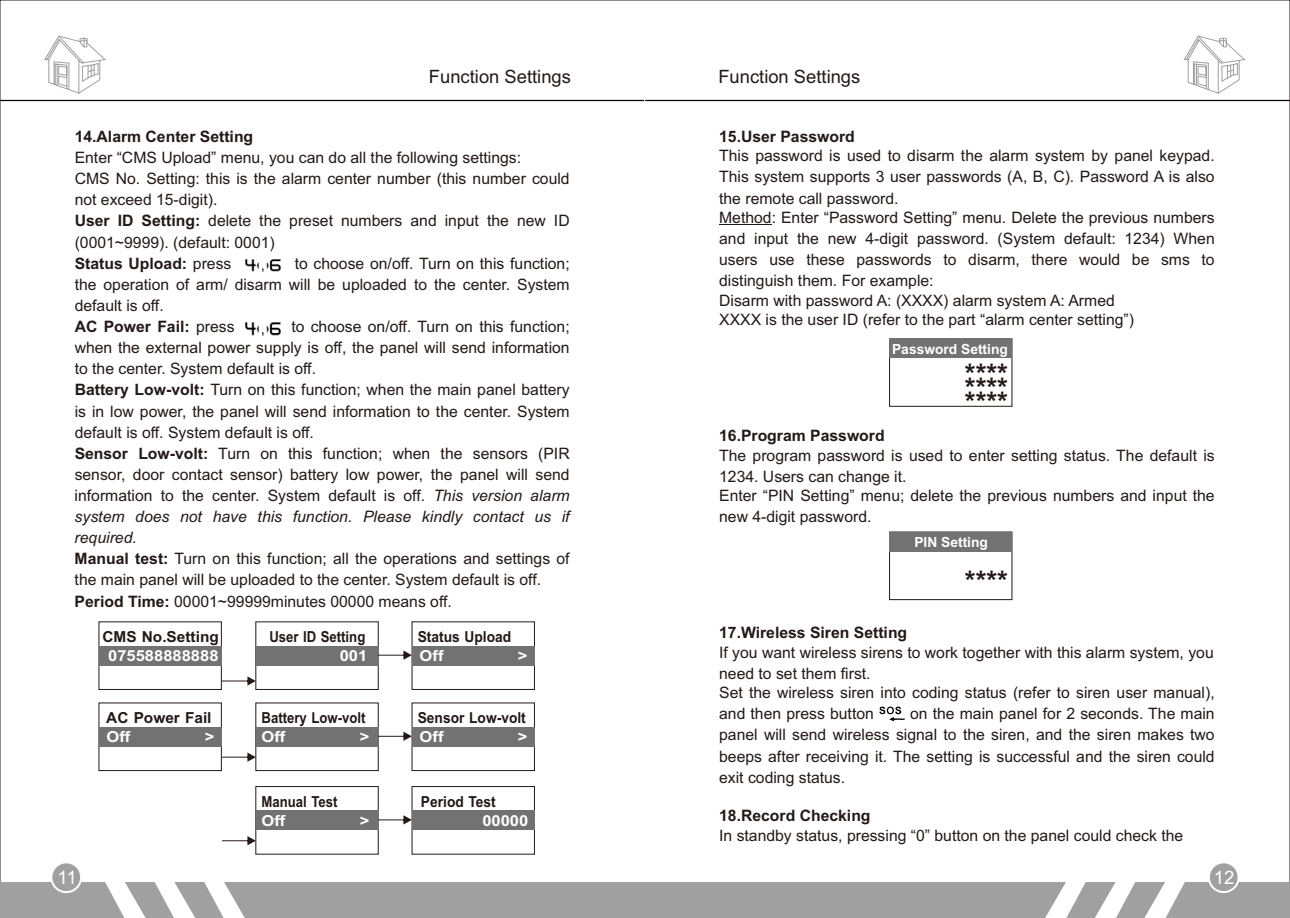
<style>
.page{position:relative;width:1290px;height:918px;background:#fff}
.page>*{position:absolute;margin:0;border:0;box-sizing:border-box;transform-origin:0 0}
.t1{font:700 28px "Arial";color:#231916}
.t2{font:18.55px "Arial";color:#fff}
.t3{font:18.38px "Arial";color:#231916}
.t4{font:15.75px/21.2px "Arial";color:#231916}
.t5{font:700 15.75px "Arial";color:#231916}
.t6{font:700 15.22px "Arial";color:#fff;scale:1.09 1}
.t7{font:700 15.22px "Arial";color:#231916;scale:.87 1}
.t8{font:700 15.22px "Arial";color:#231916;scale:.91 1}
.t9{font:700 15.22px "Arial";color:#231916}
.t10{font:700 14px "Arial";color:#fff}
.s1{font-weight:700}
.s2{font-style:italic}
</style>
<div class="page">
<hr style="left:0;top:100px;width:644px;height:1px;background:#000">
<hr style="left:645px;top:100px;width:645px;height:1px;background:#000">
<svg style="left:44px;top:35px;width:62px;height:59px"></svg>
<svg style="left:1183px;top:35px;width:63px;height:59px"></svg>
<div style="left:0;top:882px;width:645px;height:35px;background:#a0a0a1"></div>
<svg style="left:204px;top:882px;width:41px;height:36px"></svg>
<svg style="left:154px;top:882px;width:41px;height:36px"></svg>
<svg style="left:105px;top:882px;width:41px;height:36px"></svg>
<div style="left:50px;top:861px;width:32px;height:32px;background:#a0a0a1;border:2px solid #fff;border-radius:50%"></div>
<div style="left:645px;top:882px;width:645px;height:35px;background:#a0a0a1"></div>
<svg style="left:1045px;top:882px;width:41px;height:36px"></svg>
<svg style="left:1095px;top:882px;width:40px;height:36px"></svg>
<svg style="left:1144px;top:882px;width:41px;height:36px"></svg>
<div style="left:1208px;top:861px;width:31px;height:32px;background:#a0a0a1;border:2px solid #fff;border-radius:50%"></div>
<hr style="left:719px;top:224px;width:53px;height:1px;background:#231916">
<div style="left:255px;top:621px;width:124px;height:69px;border:1px solid #231916"></div>
<div style="left:256px;top:646px;width:122px;height:19px;background:#727272"></div>
<div style="left:411px;top:621px;width:124px;height:69px;border:1px solid #231916"></div>
<div style="left:412px;top:646px;width:122px;height:19px;background:#727272"></div>
<div style="left:98px;top:621px;width:124px;height:69px;border:1px solid #231916"></div>
<div style="left:99px;top:646px;width:122px;height:19px;background:#727272"></div>
<svg style="left:222px;top:676px;width:34px;height:9px"></svg>
<svg style="left:378px;top:650px;width:34px;height:10px"></svg>
<div style="left:255px;top:702px;width:124px;height:69px;border:1px solid #231916"></div>
<div style="left:256px;top:727px;width:122px;height:19px;background:#727272"></div>
<div style="left:411px;top:702px;width:124px;height:69px;border:1px solid #231916"></div>
<div style="left:412px;top:727px;width:122px;height:19px;background:#727272"></div>
<div style="left:98px;top:702px;width:124px;height:69px;border:1px solid #231916"></div>
<div style="left:99px;top:727px;width:122px;height:19px;background:#727272"></div>
<svg style="left:222px;top:752px;width:34px;height:10px"></svg>
<svg style="left:378px;top:731px;width:34px;height:10px"></svg>
<div style="left:255px;top:786px;width:124px;height:68px;border:1px solid #231916"></div>
<div style="left:256px;top:811px;width:122px;height:19px;background:#727272"></div>
<div style="left:411px;top:786px;width:124px;height:68px;border:1px solid #231916"></div>
<div style="left:412px;top:811px;width:122px;height:19px;background:#727272"></div>
<svg style="left:222px;top:836px;width:34px;height:9px"></svg>
<svg style="left:378px;top:815px;width:34px;height:9px"></svg>
<svg style="left:879px;top:706px;width:26px;height:15px"></svg>
<div style="left:889px;top:338px;width:123px;height:69px;border:1px solid #231916"></div>
<div style="left:889px;top:339px;width:123px;height:19px;background:#727272"></div>
<div style="left:889px;top:531px;width:123px;height:69px;border:1px solid #231916"></div>
<div style="left:889px;top:532px;width:123px;height:19px;background:#727272"></div>
<img style="left:245px;top:259px;width:35px;height:12px">
<img style="left:245px;top:323px;width:35px;height:12px">
<p class="t3" style="left:429px;top:69px;width:143px">Function Settings</p>
<p class="t3" style="left:718px;top:69px;width:143px">Function Settings</p>
<p class="t5" style="left:75px;top:130px;width:180px">14.Alarm Center Setting</p>
<p class="t4" style="left:75px;top:148px;width:496px">Enter “CMS Upload” menu, you can do all the following settings:<br>CMS No. Setting: this is the alarm center number (this number could not exceed 15-digit).<br><span class="s1">User ID Setting:</span> delete the preset numbers and input the new ID (0001~9999). (default: 0001)<br><span class="s1">Status Upload:</span> press</p>
<p class="t4" style="left:75px;top:254px;width:496px;text-indent:220px">to choose on/off. Turn on this function; the operation of arm/ disarm will be uploaded to the center. System default is off.<br><span class="s1">AC Power Fail:</span> press</p>
<p class="t4" style="left:75px;top:317px;width:496px;text-indent:217px">to choose on/off. Turn on this function; when the external power supply is off, the panel will send information to the center. System default is off.<br><span class="s1">Battery Low-volt:</span> Turn on this function; when the main panel battery is in low power, the panel will send information to the center. System default is off. System default is off.<br><span class="s1">Sensor Low-volt:</span> Turn on this function; when the sensors (PIR sensor, door contact sensor) battery low power, the panel will send information to the center. System default is off. <span class="s2">This version alarm system does not have this function. Please kindly contact us if required.<br></span><span class="s1">Manual test:</span> Turn on this function; all the operations and settings of the main panel will be uploaded to the center. System default is off.<br><span class="s1">Period Time:</span> 00001~99999minutes 00000 means off.</p>
<p class="t9" style="left:102px;top:631px;width:118px">CMS No.Setting</p>
<p class="t8" style="left:418px;top:631px;width:104px">Status Upload</p>
<p class="t6" style="left:108px;top:650px;width:103px">075588888888</p>
<p class="t7" style="left:269px;top:631px;width:112px">User ID Setting</p>
<p class="t6" style="left:340px;top:650px;width:27px">001</p>
<p class="t6" style="left:420px;top:650px;width:23px">Off</p>
<p class="t6" style="left:518px;top:650px;width:10px">&gt;</p>
<p class="t9" style="left:106px;top:712px;width:107px">AC Power Fail</p>
<p class="t7" style="left:262px;top:712px;width:121px">Battery Low-volt</p>
<p class="t8" style="left:418px;top:712px;width:120px">Sensor Low-volt</p>
<p class="t6" style="left:107px;top:731px;width:23px">Off</p>
<p class="t6" style="left:205px;top:731px;width:10px">&gt;</p>
<p class="t6" style="left:262px;top:731px;width:23px">Off</p>
<p class="t6" style="left:360px;top:731px;width:10px">&gt;</p>
<p class="t6" style="left:420px;top:731px;width:23px">Off</p>
<p class="t6" style="left:518px;top:731px;width:10px">&gt;</p>
<p class="t2" style="left:58px;top:870px;width:21px">11</p>
<p class="t7" style="left:262px;top:795px;width:89px">Manual Test</p>
<p class="t8" style="left:421px;top:795px;width:84px">Period Test</p>
<p class="t6" style="left:482px;top:815px;width:44px">00000</p>
<p class="t6" style="left:262px;top:814px;width:23px">Off</p>
<p class="t6" style="left:360px;top:814px;width:10px">&gt;</p>
<p class="t5" style="left:719px;top:130px;width:137px">15.User Password</p>
<p class="t4" style="left:719px;top:147px;width:497px;text-align:justify">This password is used to disarm the alarm system by panel keypad.<br>This system supports 3 user passwords (A, B, C). Password A is also the remote call password.</p>
<p class="t4" style="left:719px;top:208px;width:497px;text-align:justify">Method: Enter “Password Setting” menu. Delete the previous numbers and input the new 4-digit password. (System default: 1234) When users use these passwords to disarm, there would be sms to distinguish them. For example:</p>
<p class="t4" style="left:719px;top:292px;width:416px;line-height:19.4px">Disarm with password A: (XXXX) alarm system A: Armed<br>XXXX is the user ID (refer to the part “alarm center setting”)</p>
<p class="t10" style="left:892px;top:344px;width:117px">Password Setting</p>
<h1 class="t1" style="left:965px;top:363px;width:44px">****</h1>
<h1 class="t1" style="left:965px;top:377px;width:44px">****</h1>
<h1 class="t1" style="left:965px;top:391px;width:44px">****</h1>
<p class="t5" style="left:719px;top:430px;width:167px">16.Program Password</p>
<p class="t4" style="left:719px;top:446px;width:497px">The program password is used to enter setting status. The default is<br>1234. Users can change it.</p>
<p class="t4" style="left:719px;top:486px;width:497px">Enter “PIN Setting” menu; delete the previous numbers and input the new 4-digit password.</p>
<p class="t10" style="left:914px;top:537px;width:75px">PIN Setting</p>
<h1 class="t1" style="left:965px;top:571px;width:44px">****</h1>
<p class="t5" style="left:719px;top:627px;width:190px">17.Wireless Siren Setting</p>
<p class="t4" style="left:719px;top:643px;width:496px">If you want wireless sirens to work together with this alarm system, you need to set them first.</p>
<p class="t4" style="left:719px;top:683px;width:497px">Set the wireless siren into coding status (refer to siren user manual), and then press button</p>
<p class="t4" style="left:719px;top:704px;width:497px;text-align:justify;text-indent:191px">on the main panel for 2 seconds. The main panel will send wireless signal to the siren, and the siren makes two beeps after receiving it. The setting is successful and the siren could exit coding status.</p>
<p class="t5" style="left:719px;top:810px;width:153px">18.Record Checking</p>
<p class="t4" style="left:719px;top:826px;width:466px">In standby status, pressing “0” button on the panel could check the</p>
<p class="t2" style="left:1214px;top:870px;width:22px">12</p>
</div>
